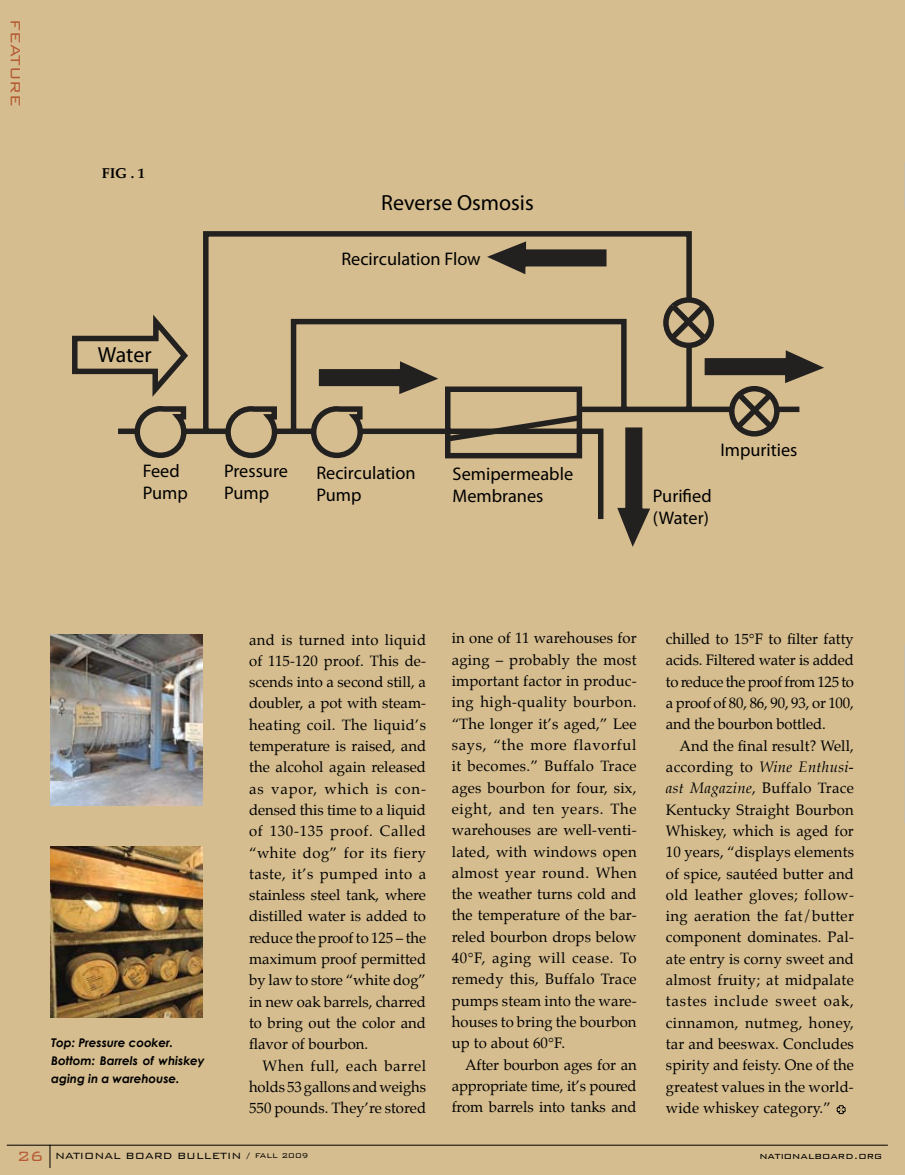
<style>
.page{position:relative;width:905px;height:1175px;background:#fff}
.page>*{position:absolute;margin:0;border:0;box-sizing:border-box;transform-origin:0 0}
.t1{font:21.9px "Myriad Pro";color:#000}
.t2{font:18.3px/21.9px "Myriad Pro";color:#000}
.t3{font:300 18px "Bank Gothic BT";color:#b65a33}
.t4{font:14.85px "Palatino";letter-spacing:.01em;color:#000}
.t5{font:14.85px "Palatino";letter-spacing:-.01em;color:#000}
.t6{font:14.85px "Palatino";letter-spacing:.03em;color:#000}
.t7{font:14.85px "Palatino";letter-spacing:.045em;color:#000}
.t8{font:14.85px "Palatino";letter-spacing:.035em;color:#000}
.t9{font:14.85px "Palatino";letter-spacing:.04em;color:#000}
.t10{font:14.85px "Palatino";letter-spacing:-.02em;color:#000}
.t11{font:italic 14.85px "Palatino";letter-spacing:.025em;color:#000}
.t12{font:14.85px "Palatino";letter-spacing:.055em;color:#000}
.t13{font:14.85px "Palatino";letter-spacing:.06em;color:#000}
.t14{font:700 14.25px "Palatino";color:#000}
.t15{font:italic 700 12px/18px "Century Gothic";letter-spacing:-.005em;color:#000}
.t16{font:300 12px "Bank Gothic BT";color:#000}
.s1{font-style:normal}
.s2{font-style:italic}
.s3{font-size:18px;color:#b65a33}
.s4{font-size:9px}
</style>
<div class="page">
<div style="left:0;top:0;width:904px;height:1174px;background:#d5bd8f"></div>
<hr style="left:7px;top:1144px;width:880px;height:1px;background:#000">
<svg style="left:50px;top:1145px;width:1px;height:22px"></svg>
<svg style="left:118px;top:231px;width:574px;height:288px"></svg>
<svg style="left:480px;top:237px;width:129px;height:41px"></svg>
<svg style="left:72px;top:307px;width:60px;height:97px"></svg>
<svg style="left:613px;top:461px;width:41px;height:86px"></svg>
<svg style="left:660px;top:294px;width:164px;height:143px"></svg>
<svg style="left:132px;top:298px;width:580px;height:163px"></svg>
<svg style="left:441px;top:411px;width:144px;height:34px"></svg>
<svg style="left:836px;top:1105px;width:9px;height:9px"></svg>
<img style="left:51px;top:634px;width:151px;height:171px">
<img style="left:51px;top:846px;width:151px;height:171px">
<svg style="left:904px;top:127px;width:1px;height:760px"></svg>
<p class="t3" style="left:25px;top:19px;width:85px;rotate:90deg">Feature</p>
<p class="t14" style="left:102px;top:161px;width:45px">FIG . 1</p>
<p class="t1" style="left:98px;top:341px;width:55px">Water</p>
<p class="t1" style="left:381px;top:190px;width:154px">Reverse Osmosis</p>
<p class="t2" style="left:341px;top:248px;width:141px">Recirculation Flow</p>
<p class="t2" style="left:143px;top:459px;width:47px">Feed<br>Pump</p>
<p class="t2" style="left:224px;top:459px;width:65px">Pressure<br>Pump</p>
<p class="t2" style="left:316px;top:462px;width:101px">Recirculation<br>Pump</p>
<p class="t2" style="left:452px;top:463px;width:122px">Semipermeable<br>Membranes</p>
<p class="t2" style="left:720px;top:439px;width:79px">Impurities</p>
<p class="t2" style="left:652px;top:485px;width:60px">Purified (Water)</p>
<p class="t15" style="left:51px;top:1032px;width:155px">Top: Pressure cooker.<br>Bottom: Barrels of whiskey aging in a warehouse.</p>
<p class="t4" style="left:249px;top:627px;width:178px">and is turned into liquid</p>
<p class="t4" style="left:249px;top:648px;width:178px">of 115-120 proof. This de-</p>
<p class="t4" style="left:249px;top:669px;width:178px">scends into a second still, a</p>
<p class="t4" style="left:249px;top:691px;width:178px">doubler, a pot with steam-</p>
<p class="t4" style="left:249px;top:712px;width:178px">heating coil. The liquid’s</p>
<p class="t4" style="left:249px;top:733px;width:178px">temperature is raised, and</p>
<p class="t4" style="left:249px;top:755px;width:178px">the alcohol again released</p>
<p class="t13" style="left:249px;top:776px;width:178px">as vapor, which is con-</p>
<p class="t4" style="left:249px;top:797px;width:178px">densed this time to a liquid</p>
<p class="t7" style="left:249px;top:818px;width:178px">of 130-135 proof. Called</p>
<p class="t8" style="left:249px;top:840px;width:178px">“white dog” for its fiery</p>
<p class="t6" style="left:249px;top:861px;width:178px">taste, it’s pumped into a</p>
<p class="t4" style="left:249px;top:882px;width:178px">stainless steel tank, where</p>
<p class="t4" style="left:249px;top:904px;width:178px">distilled water is added to</p>
<p class="t5" style="left:249px;top:925px;width:178px">reduce the proof to 125 – the</p>
<p class="t4" style="left:249px;top:946px;width:178px">maximum proof permitted</p>
<p class="t4" style="left:249px;top:968px;width:178px">by law to store “white dog”</p>
<p class="t4" style="left:249px;top:989px;width:178px">in new oak barrels, charred</p>
<p class="t4" style="left:249px;top:1010px;width:178px">to bring out the color and</p>
<p class="t4" style="left:249px;top:1031px;width:121px">flavor of bourbon.</p>
<p class="t9" style="left:262px;top:1053px;width:165px">When full, each barrel</p>
<p class="t5" style="left:249px;top:1074px;width:178px">holds 53 gallons and weighs</p>
<p class="t4" style="left:249px;top:1095px;width:178px">550 pounds. They’re stored</p>
<p class="t4" style="left:451px;top:626px;width:186px">in one of 11 warehouses for</p>
<p class="t4" style="left:451px;top:647px;width:186px">aging – probably the most</p>
<p class="t4" style="left:451px;top:668px;width:186px">important factor in produc-</p>
<p class="t6" style="left:451px;top:690px;width:186px">ing high-quality bourbon.</p>
<p class="t4" style="left:451px;top:711px;width:186px">“The longer it’s aged,” Lee</p>
<p class="t7" style="left:451px;top:732px;width:186px">says, “the more flavorful</p>
<p class="t4" style="left:451px;top:754px;width:186px">it becomes.” Buffalo Trace</p>
<p class="t4" style="left:451px;top:775px;width:186px">ages bourbon for four, six,</p>
<p class="t7" style="left:451px;top:796px;width:186px">eight, and ten years. The</p>
<p class="t4" style="left:451px;top:817px;width:186px">warehouses are well-venti-</p>
<p class="t4" style="left:451px;top:839px;width:186px">lated, with windows open</p>
<p class="t8" style="left:451px;top:860px;width:186px">almost year round. When</p>
<p class="t4" style="left:451px;top:881px;width:186px">the weather turns cold and</p>
<p class="t4" style="left:451px;top:903px;width:186px">the temperature of the bar-</p>
<p class="t4" style="left:451px;top:924px;width:186px">reled bourbon drops below</p>
<p class="t9" style="left:451px;top:945px;width:186px">40°F, aging will cease. To</p>
<p class="t4" style="left:451px;top:966px;width:186px">remedy this, Buffalo Trace</p>
<p class="t4" style="left:451px;top:988px;width:186px">pumps steam into the ware-</p>
<p class="t4" style="left:451px;top:1009px;width:186px">houses to bring the bourbon</p>
<p class="t4" style="left:451px;top:1030px;width:115px">up to about 60°F.</p>
<p class="t5" style="left:465px;top:1052px;width:173px">After bourbon ages for an</p>
<p class="t5" style="left:451px;top:1073px;width:186px">appropriate time, it’s poured</p>
<p class="t4" style="left:451px;top:1094px;width:186px">from barrels into tanks and</p>
<p class="t4" style="left:666px;top:626px;width:189px">chilled to 15°F to filter fatty</p>
<p class="t5" style="left:666px;top:648px;width:189px">acids. Filtered water is added</p>
<p class="t10" style="left:666px;top:669px;width:189px">to reduce the proof from 125 to</p>
<p class="t5" style="left:666px;top:690px;width:189px">a proof of 80, 86, 90, 93, or 100,</p>
<p class="t5" style="left:666px;top:712px;width:161px">and the bourbon bottled.</p>
<p class="t4" style="left:679px;top:733px;width:176px">And the final result? Well,</p>
<p class="t11" style="left:666px;top:755px;width:189px"><span class="s1">according to</span> Wine Enthusi-</p>
<p class="t4" style="left:666px;top:776px;width:189px"><span class="s2">ast Magazine</span>, Buffalo Trace</p>
<p class="t4" style="left:666px;top:797px;width:189px">Kentucky Straight Bourbon</p>
<p class="t4" style="left:666px;top:818px;width:189px">Whiskey, which is aged for</p>
<p class="t4" style="left:666px;top:839px;width:189px">10 years, “displays elements</p>
<p class="t4" style="left:666px;top:861px;width:189px">of spice, sautéed butter and</p>
<p class="t6" style="left:666px;top:882px;width:190px">old leather gloves; follow-</p>
<p class="t4" style="left:666px;top:903px;width:189px">ing aeration the fat/butter</p>
<p class="t4" style="left:666px;top:925px;width:189px">component dominates. Pal-</p>
<p class="t4" style="left:666px;top:946px;width:189px">ate entry is corny sweet and</p>
<p class="t4" style="left:666px;top:967px;width:189px">almost fruity; at midpalate</p>
<p class="t12" style="left:666px;top:989px;width:189px">tastes include sweet oak,</p>
<p class="t6" style="left:666px;top:1010px;width:190px">cinnamon, nutmeg, honey,</p>
<p class="t4" style="left:666px;top:1031px;width:189px">tar and beeswax. Concludes</p>
<p class="t4" style="left:666px;top:1052px;width:189px">spirity and feisty. One of the</p>
<p class="t4" style="left:666px;top:1074px;width:189px">greatest values in the world-</p>
<p class="t4" style="left:666px;top:1095px;width:166px">wide whiskey category.”</p>
<p class="t16" style="left:17px;top:1149px;width:293px"><span class="s3">26</span> NATIONAL BOARD BULLETIN / <span class="s4">FALL 2009</span></p>
<p class="t16" style="left:759px;top:1149px;width:124px">nationalboard.org</p>
</div>
